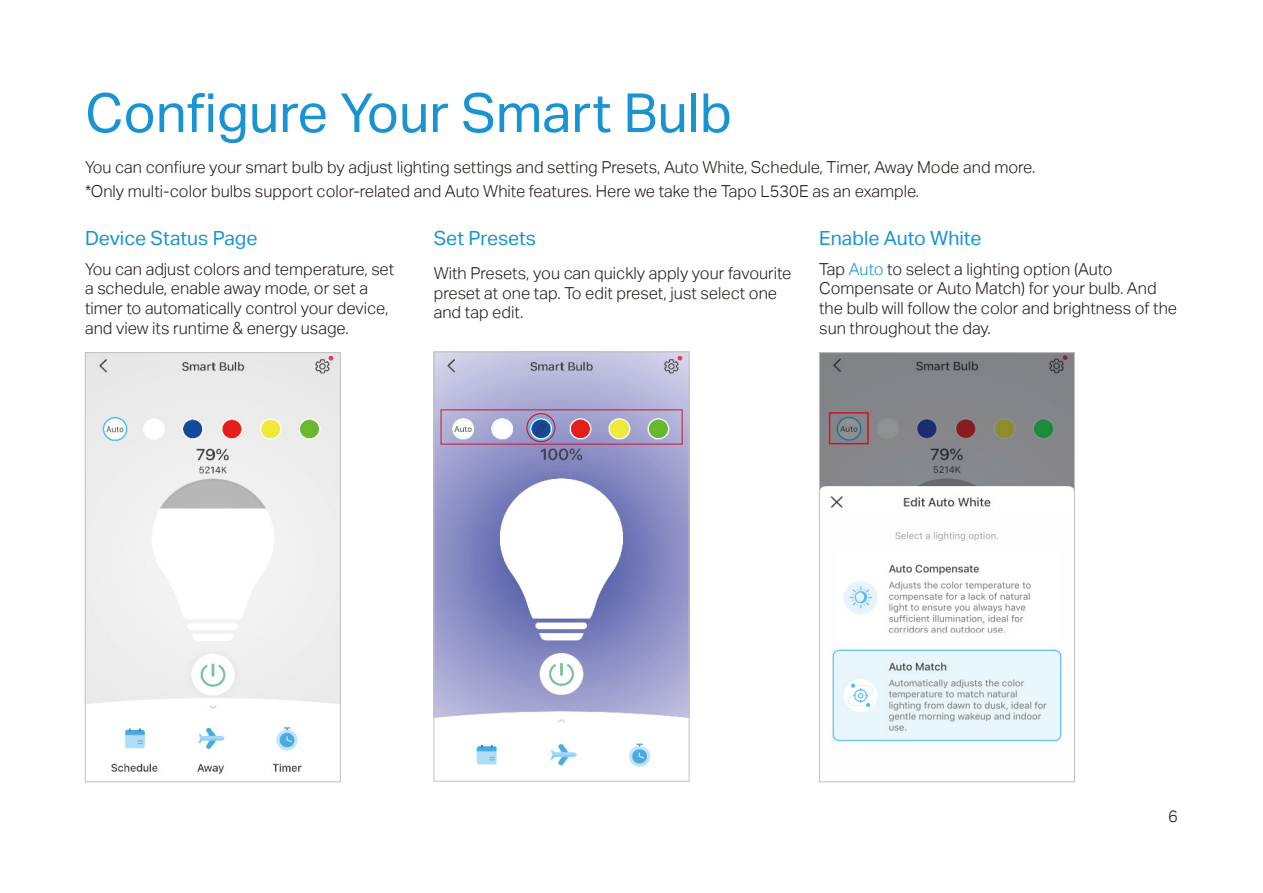
<style>
.page{position:relative;width:1263px;height:893px;background:#fff}
.page>*{position:absolute;margin:0;border:0;box-sizing:border-box;transform-origin:0 0}
.t1{font:54px "TP Link Aktiv Regular";color:#1a93d3}
.t2{font:19.5px "TP Link Aktiv Regular";color:#1a93d3}
.t3{font:16.5px/19.8px "TP Link Aktiv Light";color:#231916}
.s1{color:#1a93d3}
</style>
<div class="page">
<img style="left:87px;top:354px;width:252px;height:420px">
<div style="left:85px;top:352px;width:256px;height:430px;border:1px solid #bfc0c1"></div>
<img style="left:436px;top:354px;width:251px;height:413px">
<div style="left:434px;top:352px;width:255px;height:429px;border:1px solid #bfc0c1"></div>
<img style="left:821px;top:354px;width:252px;height:388px">
<div style="left:819px;top:352px;width:256px;height:430px;border:1px solid #bfc0c1"></div>
<div style="left:829px;top:412px;width:40px;height:32px;border:2px solid #ce132d"></div>
<div style="left:441px;top:409px;width:241px;height:35px;border:1px solid #ce132d"></div>
<div style="left:526px;top:413px;width:29px;height:29px;border:1px solid #ce132d;border-radius:50%"></div>
<h1 class="t1" style="left:85px;top:82px;width:649px">Configure Your Smart Bulb</h1>
<p class="t3" style="left:85px;top:156px;width:952px;line-height:24px">You can confiure your smart bulb by adjust lighting settings and setting Presets, Auto White, Schedule, Timer, Away Mode and more. *Only multi-color bulbs support color-related and Auto White features. Here we take the Tapo L530E as an example.</p>
<p class="t2" style="left:85px;top:227px;width:174px">Device Status Page</p>
<p class="t3" style="left:85px;top:259px;width:311px">You can adjust colors and temperature, set a schedule, enable away mode, or set a timer to automatically control your device, and view its runtime &amp; energy usage.</p>
<p class="t2" style="left:434px;top:227px;width:104px">Set Presets</p>
<p class="t3" style="left:434px;top:263px;width:359px">With Presets, you can quickly apply your favourite preset at one tap. To edit preset, just select one and tap edit.</p>
<p class="t2" style="left:819px;top:227px;width:164px">Enable Auto White</p>
<p class="t3" style="left:819px;top:259px;width:359px">Tap <span class="s1">Auto</span> to select a lighting option (Auto Compensate or Auto Match) for your bulb. And the bulb will follow the color and brightness of the sun throughout the day.</p>
<p class="t3" style="left:1168px;top:806px;width:11px">6</p>
</div>
